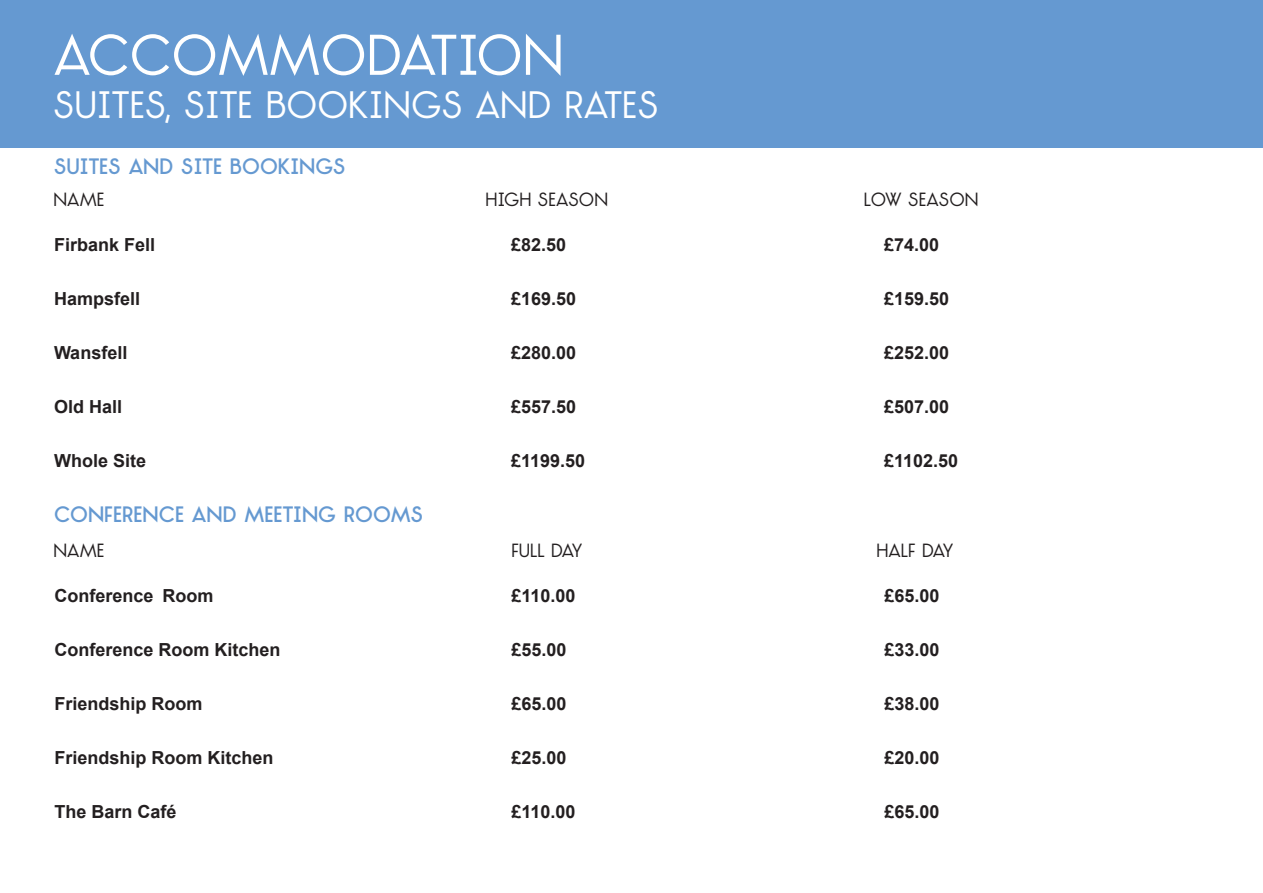
<style>
.page{position:relative;width:1263px;height:893px;background:#fff}
.page>*{position:absolute;margin:0;border:0;box-sizing:border-box;transform-origin:0 0}
.t1{font:54px "TJ Evolette A";color:#fff}
.t2{font:36px "TJ Evolette A";color:#fff}
.t3{font:700 21px "TJ Evolette A";color:#6599d1}
.t4{font:700 18px "Arial";color:#231f20}
.t5{font:18px "TJ Evolette A";color:#231f20}
</style>
<div class="page">
<div style="left:0;top:0;width:1263px;height:148px;background:#6599d1"></div>
<p class="t1" style="left:54px;top:23px;width:512px">ACCOMMODATION</p>
<p class="t2" style="left:54px;top:84px;width:603px">SUITES, SITE BOOKINGS AND RATES</p>
<p class="t3" style="left:54px;top:154px;width:291px">SUITES AND SITE BOOKINGS</p>
<p class="t5" style="left:54px;top:189px;width:52px">NAME</p>
<p class="t5" style="left:486px;top:189px;width:168px">HIGH SEASON L</p>
<p class="t5" style="left:871px;top:189px;width:109px">OW SEASON</p>
<p class="t4" style="left:54px;top:232px;width:103px">Firbank Fell</p>
<p class="t4" style="left:511px;top:232px;width:57px">£82.50</p>
<p class="t4" style="left:884px;top:232px;width:57px">£74.00</p>
<p class="t4" style="left:54px;top:286px;width:88px">Hampsfell</p>
<p class="t4" style="left:511px;top:286px;width:67px">£169.50</p>
<p class="t4" style="left:884px;top:286px;width:67px">£159.50</p>
<p class="t4" style="left:54px;top:340px;width:75px">Wansfell</p>
<p class="t4" style="left:511px;top:340px;width:67px">£280.00</p>
<p class="t4" style="left:884px;top:340px;width:67px">£252.00</p>
<p class="t4" style="left:54px;top:394px;width:70px">Old Hall</p>
<p class="t4" style="left:511px;top:394px;width:67px">£557.50</p>
<p class="t4" style="left:884px;top:394px;width:67px">£507.00</p>
<p class="t4" style="left:54px;top:448px;width:94px">Whole Site</p>
<p class="t4" style="left:511px;top:448px;width:76px">£1199.50</p>
<p class="t4" style="left:884px;top:448px;width:76px">£1102.50</p>
<p class="t3" style="left:54px;top:502px;width:369px">CONFERENCE AND MEETING ROOMS</p>
<p class="t5" style="left:54px;top:539px;width:52px">NAME</p>
<p class="t5" style="left:511px;top:539px;width:73px">FULL DAY</p>
<p class="t5" style="left:876px;top:539px;width:78px">HALF DAY</p>
<p class="t4" style="left:54px;top:583px;width:160px">Conference Room</p>
<p class="t4" style="left:511px;top:583px;width:66px">£110.00</p>
<p class="t4" style="left:884px;top:583px;width:57px">£65.00</p>
<p class="t4" style="left:54px;top:637px;width:228px">Conference Room Kitchen</p>
<p class="t4" style="left:511px;top:637px;width:57px">£55.00</p>
<p class="t4" style="left:884px;top:637px;width:57px">£33.00</p>
<p class="t4" style="left:54px;top:691px;width:149px">Friendship Room</p>
<p class="t4" style="left:511px;top:691px;width:57px">£65.00</p>
<p class="t4" style="left:884px;top:691px;width:57px">£38.00</p>
<p class="t4" style="left:54px;top:745px;width:221px">Friendship Room Kitchen</p>
<p class="t4" style="left:511px;top:745px;width:57px">£25.00</p>
<p class="t4" style="left:884px;top:745px;width:57px">£20.00</p>
<p class="t4" style="left:54px;top:799px;width:124px">The Barn Café</p>
<p class="t4" style="left:511px;top:799px;width:66px">£110.00</p>
<p class="t4" style="left:884px;top:799px;width:57px">£65.00</p>
</div>
